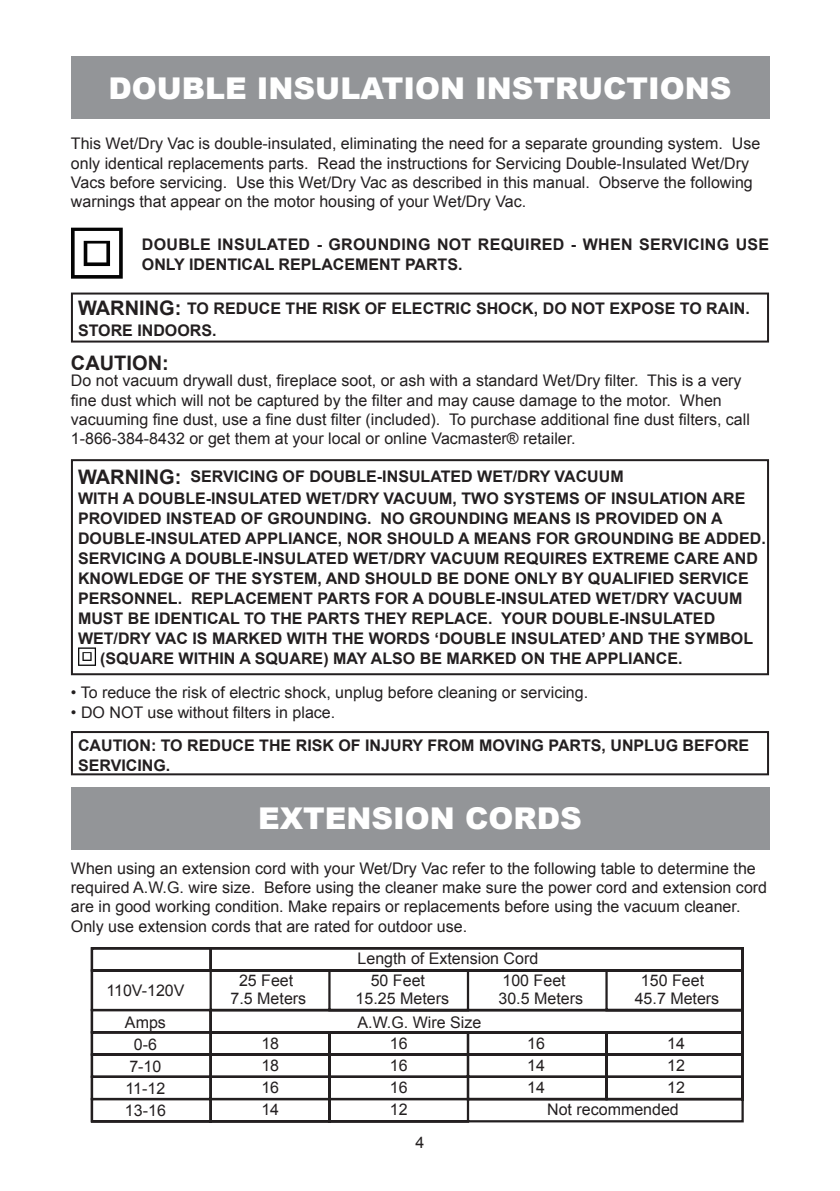
<style>
.page{position:relative;width:840px;height:1191px;background:#fff}
.page>*{position:absolute;margin:0;border:0;box-sizing:border-box;transform-origin:0 0}
.t1{font:900 30px "Arial";color:#fff}
.t2{font:700 20px "Arial";color:#231f20}
.t3{font:16px/22px "Arial";color:#231f20;text-align:center}
.t4{font:700 16px/20px "Arial";color:#231f20}
.t5{font:700 16px/20px "Arial";letter-spacing:.02em;color:#231f20}
.s1{font-size:20px}
</style>
<div class="page">
<div style="left:71px;top:57px;width:697px;height:62px;background:#939598"></div>
<div style="left:71px;top:787px;width:697px;height:62px;background:#939598"></div>
<svg style="left:71px;top:228px;width:52px;height:51px"></svg>
<div style="left:71px;top:292px;width:697px;height:50px;border:2px solid #231f20"></div>
<div style="left:71px;top:459px;width:697px;height:216px;border:2px solid #231f20"></div>
<div style="left:71px;top:731px;width:697px;height:44px;border:2px solid #231f20"></div>
<svg style="left:78px;top:647px;width:18px;height:19px"></svg>
<svg style="left:90px;top:947px;width:654px;height:176px"></svg>
<h1 class="t1" style="left:108px;top:66px;width:624px">DOUBLE INSULATION INSTRUCTIONS</h1>
<p class="t3" style="left:71px;top:134px;width:690px;line-height:19.2px;text-align:left">This Wet/Dry Vac is double-insulated, eliminating the need for a separate grounding system. Use only identical replacements parts. Read the instructions for Servicing Double-Insulated Wet/Dry Vacs before servicing. Use this Wet/Dry Vac as described in this manual. Observe the following warnings that appear on the motor housing of your Wet/Dry Vac.</p>
<p class="t5" style="left:142px;top:234px;width:628px">DOUBLE INSULATED - GROUNDING NOT REQUIRED - WHEN SERVICING USE<br>ONLY IDENTICAL REPLACEMENT PARTS.</p>
<p class="t4" style="left:78px;top:298px;width:673px;line-height:21.4px;text-indent:109px">TO REDUCE THE RISK OF ELECTRIC SHOCK, DO NOT EXPOSE TO RAIN.<br>STORE INDOORS.</p>
<p class="t2" style="left:78px;top:295px;width:105px">WARNING:</p>
<p class="t2" style="left:71px;top:349px;width:99px">CAUTION:</p>
<p class="t3" style="left:71px;top:371px;width:680px;line-height:19.2px;text-align:left">Do not vacuum drywall dust, fireplace soot, or ash with a standard Wet/Dry filter. This is a very fine dust which will not be captured by the filter and may cause damage to the motor. When vacuuming fine dust, use a fine dust filter (included). To purchase additional fine dust filters, call 1-866-384-8432 or get them at your local or online Vacmaster® retailer.</p>
<p class="t4" style="left:78px;top:466px;width:668px;line-height:22px"><span class="s1">WARNING:</span> SERVICING OF DOUBLE-INSULATED WET/DRY VACUUM<br>WITH A DOUBLE-INSULATED WET/DRY VACUUM, TWO SYSTEMS OF INSULATION ARE</p>
<p class="t4" style="left:78px;top:509px;width:645px">PROVIDED INSTEAD OF GROUNDING. NO GROUNDING MEANS IS PROVIDED ON A</p>
<p class="t4" style="left:78px;top:529px;width:689px">DOUBLE-INSULATED APPLIANCE, NOR SHOULD A MEANS FOR GROUNDING BE ADDED.</p>
<p class="t4" style="left:78px;top:549px;width:681px">SERVICING A DOUBLE-INSULATED WET/DRY VACUUM REQUIRES EXTREME CARE AND</p>
<p class="t4" style="left:78px;top:569px;width:671px">KNOWLEDGE OF THE SYSTEM, AND SHOULD BE DONE ONLY BY QUALIFIED SERVICE</p>
<p class="t4" style="left:78px;top:589px;width:665px">PERSONNEL. REPLACEMENT PARTS FOR A DOUBLE-INSULATED WET/DRY VACUUM</p>
<p class="t4" style="left:78px;top:609px;width:638px">MUST BE IDENTICAL TO THE PARTS THEY REPLACE. YOUR DOUBLE-INSULATED</p>
<p class="t4" style="left:78px;top:629px;width:676px">WET/DRY VAC IS MARKED WITH THE WORDS ‘DOUBLE INSULATED’ AND THE SYMBOL</p>
<p class="t4" style="left:100px;top:649px;width:583px">(SQUARE WITHIN A SQUARE) MAY ALSO BE MARKED ON THE APPLIANCE.</p>
<p class="t3" style="left:71px;top:681px;width:518px">• To reduce the risk of electric shock, unplug before cleaning or servicing.</p>
<p class="t3" style="left:71px;top:701px;width:266px">• DO NOT use without filters in place.</p>
<p class="t4" style="left:78px;top:736px;width:672px">CAUTION: TO REDUCE THE RISK OF INJURY FROM MOVING PARTS, UNPLUG BEFORE<br>SERVICING.</p>
<h1 class="t1" style="left:258px;top:796px;width:325px">EXTENSION CORDS</h1>
<p class="t3" style="left:71px;top:859px;width:697px;line-height:19.2px;text-align:left">When using an extension cord with your Wet/Dry Vac refer to the following table to determine the required A.W.G. wire size. Before using the cleaner make sure the power cord and extension cord are in good working condition. Make repairs or replacements before using the vacuum cleaner.<br>Only use extension cords that are rated for outdoor use.</p>
<p class="t3" style="left:357px;top:947px;width:182px">Length of Extension Cord</p>
<p class="t3" style="left:230px;top:972px;width:77px;line-height:18px">25 Feet<br>7.5 Meters</p>
<p class="t3" style="left:355px;top:972px;width:95px;line-height:18px">50 Feet<br>15.25 Meters</p>
<p class="t3" style="left:498px;top:972px;width:86px;line-height:18px;text-align:left">100 Feet<br>30.5 Meters</p>
<p class="t3" style="left:634px;top:972px;width:86px;line-height:18px">150 Feet<br>45.7 Meters</p>
<p class="t3" style="left:106px;top:974px;width:79px;line-height:31.4px">110V-120V<br>Amps</p>
<p class="t3" style="left:125px;top:1033px;width:42px">0-6<br>7-10<br>11-12<br>13-16</p>
<p class="t3" style="left:261px;top:1032px;width:19px;text-align:justify">18<br>18<br>16<br>14</p>
<p class="t3" style="left:390px;top:1032px;width:19px;text-align:justify">16<br>16<br>16<br>12</p>
<p class="t3" style="left:527px;top:1032px;width:19px;text-align:justify">16<br>14<br>14</p>
<p class="t3" style="left:666px;top:1032px;width:19px;text-align:justify">14<br>12<br>12</p>
<p class="t3" style="left:357px;top:1011px;width:125px">A.W.G. Wire Size</p>
<p class="t3" style="left:547px;top:1099px;width:133px">Not recommended</p>
<p class="t3" style="left:415px;top:1131px;width:10px">4</p>
</div>
